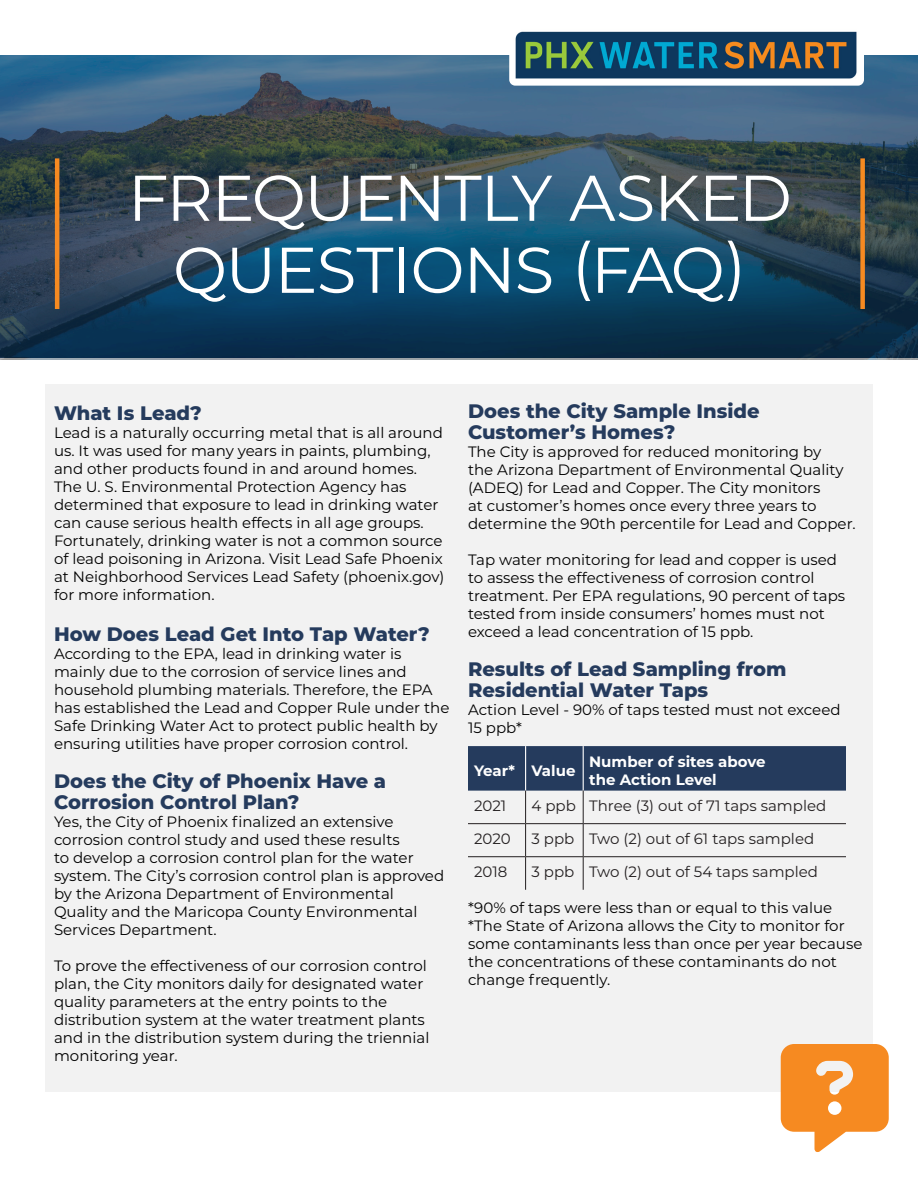
<style>
.page{position:relative;width:918px;height:1188px;background:#fff}
.page>*{position:absolute;margin:0;border:0;box-sizing:border-box;transform-origin:0 0}
.Heading_2_-_TOC{font:64.5px/72px "Montserrat";letter-spacing:-.02em;color:#fff;text-align:center}
.t1{font:800 19.5px/21px "Montserrat";color:#253b5d}
.t2{font:15px/18px "Montserrat";color:#000}
.t3{font:15px "Montserrat";color:#231f20}
.t4{font:700 15px/18px "Montserrat";color:#fff}
</style>
<div class="page">
<div style="left:45px;top:385px;width:828px;height:707px;background:#f2f2f2"></div>
<img style="left:0;top:55px;width:918px;height:304px">
<img style="left:509px;top:31px;width:355px;height:55px">
<hr style="left:55px;top:158px;width:4px;height:151px;background:#f68a21">
<div style="left:860px;top:158px;width:5px;height:151px;background:#f68a21"></div>
<div style="left:468px;top:746px;width:378px;height:45px;background:#253b5d"></div>
<hr style="left:525px;top:746px;width:1px;height:45px;background:#fff">
<hr style="left:583px;top:746px;width:1px;height:45px;background:#fff">
<hr style="left:525px;top:791px;width:1px;height:32px;background:#231f20">
<hr style="left:583px;top:791px;width:1px;height:32px;background:#231f20">
<hr style="left:468px;top:823px;width:58px;height:1px;background:#231f20">
<hr style="left:526px;top:823px;width:57px;height:1px;background:#231f20">
<hr style="left:525px;top:824px;width:1px;height:32px;background:#231f20">
<hr style="left:583px;top:823px;width:263px;height:1px;background:#231f20">
<hr style="left:583px;top:824px;width:1px;height:32px;background:#231f20">
<hr style="left:468px;top:856px;width:58px;height:1px;background:#231f20">
<hr style="left:526px;top:856px;width:57px;height:1px;background:#231f20">
<hr style="left:525px;top:857px;width:1px;height:33px;background:#231f20">
<hr style="left:583px;top:856px;width:263px;height:1px;background:#231f20">
<hr style="left:583px;top:857px;width:1px;height:33px;background:#231f20">
<p class="Heading_2_-_TOC" style="left:128px;top:160px;width:666px">FREQUENTLY ASKED<br>QUESTIONS (FAQ)</p>
<p class="t1" style="left:54px;top:401px;width:149px">What Is Lead?</p>
<p class="t2" style="left:54px;top:423px;width:392px">Lead is a naturally occurring metal that is all around us. It was used for many years in paints, plumbing, and other products found in and around homes.<br>The U. S. Environmental Protection Agency has determined that exposure to lead in drinking water can cause serious health effects in all age groups.<br>Fortunately, drinking water is not a common source of lead poisoning in Arizona. Visit Lead Safe Phoenix at Neighborhood Services Lead Safety (phoenix.gov) for more information.</p>
<p class="t1" style="left:54px;top:623px;width:377px">How Does Lead Get Into Tap Water?</p>
<p class="t2" style="left:54px;top:644px;width:397px">According to the EPA, lead in drinking water is mainly due to the corrosion of service lines and household plumbing materials. Therefore, the EPA has established the Lead and Copper Rule under the Safe Drinking Water Act to protect public health by ensuring utilities have proper corrosion control.</p>
<p class="t1" style="left:54px;top:770px;width:334px">Does the City of Phoenix Have a<br>Corrosion Control Plan?</p>
<p class="t2" style="left:54px;top:812px;width:392px">Yes, the City of Phoenix finalized an extensive corrosion control study and used these results<br>to develop a corrosion control plan for the water system. The City’s corrosion control plan is approved by the Arizona Department of Environmental Quality and the Maricopa County Environmental Services Department.</p>
<p class="t2" style="left:54px;top:956px;width:377px">To prove the effectiveness of our corrosion control plan, the City monitors daily for designated water quality parameters at the entry points to the distribution system at the water treatment plants and in the distribution system during the triennial monitoring year.</p>
<p class="t1" style="left:468px;top:400px;width:293px">Does the City Sample Inside<br>Customer’s Homes?</p>
<p class="t2" style="left:468px;top:443px;width:389px">The City is approved for reduced monitoring by<br>the Arizona Department of Environmental Quality (ADEQ) for Lead and Copper. The City monitors<br>at customer’s homes once every three years to determine the 90th percentile for Lead and Copper.</p>
<p class="t2" style="left:468px;top:551px;width:379px">Tap water monitoring for lead and copper is used to assess the effectiveness of corrosion control treatment. Per EPA regulations, 90 percent of taps tested from inside consumers’ homes must not exceed a lead concentration of 15 ppb.</p>
<p class="t1" style="left:468px;top:658px;width:320px">Results of Lead Sampling from<br>Residential Water Taps</p>
<p class="t2" style="left:468px;top:701px;width:374px">Action Level - 90% of taps tested must not exceed</p>
<p class="t2" style="left:468px;top:719px;width:55px">15 ppb*</p>
<p class="t4" style="left:474px;top:761px;width:43px">Year*</p>
<p class="t4" style="left:532px;top:761px;width:45px">Value</p>
<p class="t4" style="left:589px;top:752px;width:178px">Number of sites above the Action Level</p>
<p class="t3" style="left:474px;top:796px;width:34px">2021</p>
<p class="t3" style="left:532px;top:796px;width:46px">4 ppb</p>
<p class="t3" style="left:589px;top:796px;width:239px">Three (3) out of 71 taps sampled</p>
<p class="t3" style="left:474px;top:829px;width:38px">2020</p>
<p class="t3" style="left:532px;top:829px;width:44px">3 ppb</p>
<p class="t3" style="left:589px;top:829px;width:227px">Two (2) out of 61 taps sampled</p>
<p class="t3" style="left:474px;top:862px;width:35px">2018</p>
<p class="t3" style="left:532px;top:862px;width:44px">3 ppb</p>
<p class="t3" style="left:589px;top:862px;width:230px">Two (2) out of 54 taps sampled</p>
<p class="t2" style="left:468px;top:899px;width:366px">*90% of taps were less than or equal to this value</p>
<p class="t2" style="left:468px;top:917px;width:396px">*The State of Arizona allows the City to monitor for some contaminants less than once per year because the concentrations of these contaminants do not change frequently.</p>
</div>
